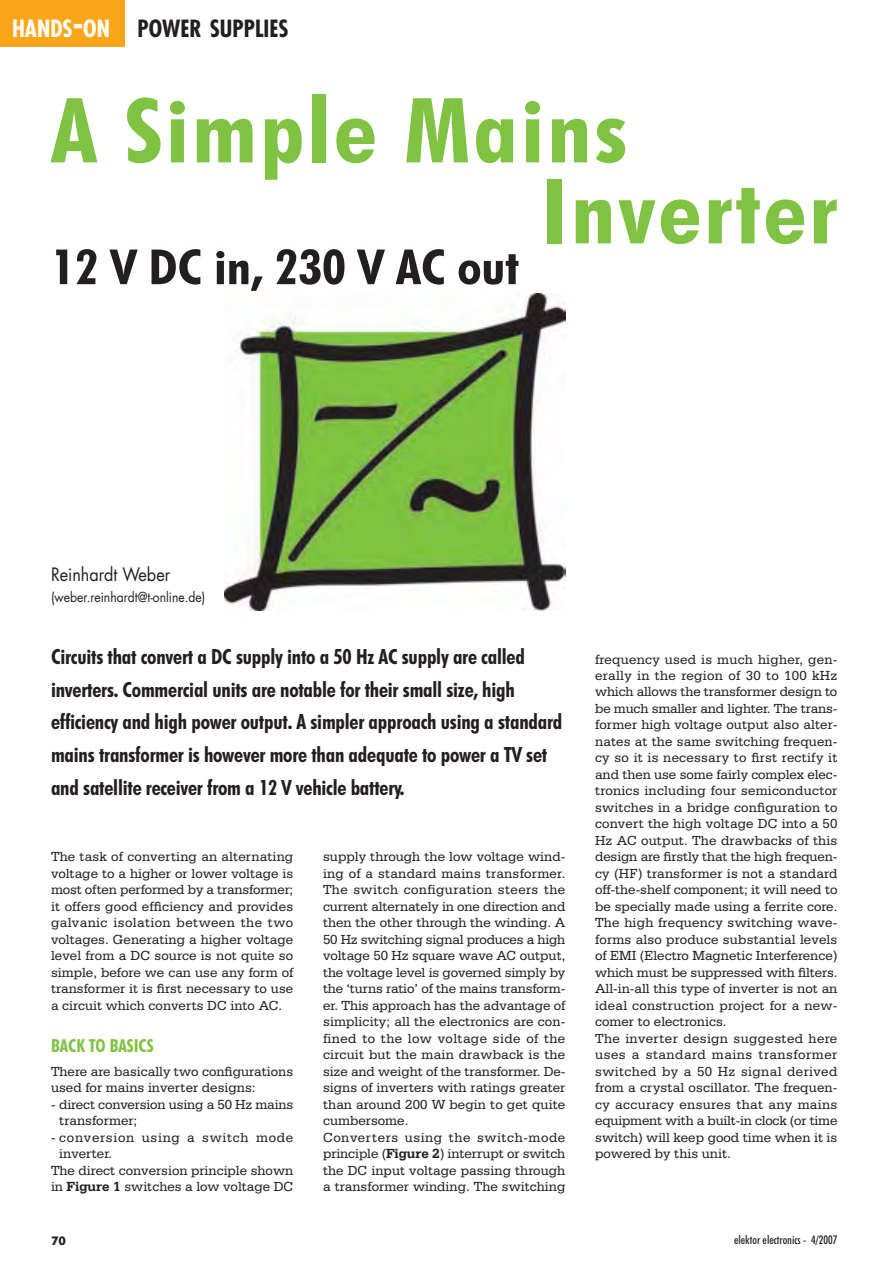
<style>
.page{position:relative;width:893px;height:1263px;background:#fff}
.page>*{position:absolute;margin:0;border:0;box-sizing:border-box;transform-origin:0 0}
.t1{font:700 condensed 90px/81px "Futura BT";letter-spacing:.03em;color:#80c342;scale:1.1 1}
.t2{font:700 condensed 48.6px "Futura BT";color:#231f20;scale:1.11 1}
.t3{font:700 condensed 23.1px "Futura";color:#231f20}
.t4{font:700 condensed 21px/33px "Futura BT";letter-spacing:-.01em;color:#231f20}
.t5{font:18px "Futura";color:#231f20;scale:.9 1}
.t6{font:700 condensed 18px "Futura BT";color:#80c342}
.t7{font:13.95px/16.5px "Serifa BT";color:#231f20}
.t8{font:13.95px "Serifa BT";letter-spacing:.05em;color:#231f20}
.t9{font:13.5px "Futura";color:#231f20;scale:.9 1}
.t10{font:500 condensed 12px "Futura BT";color:#231f20}
.t11{font:700 12px "Futura BT";color:#231f20}
.s1{color:#fff}
.s2{font-size:33px;color:#fff}
.s3{font-weight:700}
</style>
<div class="page">
<img style="left:225px;top:293px;width:340px;height:317px">
<div style="left:0;top:0;width:125px;height:47px;background:#faa61a"></div>
<h3 class="t3" style="left:12px;top:18px;width:278px"><span class="s1">HANDS</span><span class="s2">-</span><span class="s1">ON</span> POWER SUPPLIES</h3>
<h1 class="t1" style="left:541px;top:97px;width:271px;text-indent:-490px">A Simple Mains<br>Inverter</h1>
<h2 class="t2" style="left:51px;top:246px;width:423px">12 V DC in, 230 V AC out</h2>
<p class="t5" style="left:51px;top:566px;width:134px">Reinhardt Weber</p>
<p class="t9" style="left:51px;top:591px;width:173px">(weber.reinhardt@t-online.de)</p>
<p class="t4" style="left:51px;top:641px;width:513px">Circuits that convert a DC supply into a 50 Hz AC supply are called inverters. Commercial units are notable for their small size, high efficiency and high power output. A simpler approach using a standard mains transformer is however more than adequate to power a TV set and satellite receiver from a 12 V vehicle battery.</p>
<p class="t7" style="left:51px;top:850px;width:244px;text-align:justify">The task of converting an alternating voltage to a higher or lower voltage is most often performed by a transformer; it offers good efficiency and provides galvanic isolation between the two voltages. Generating a higher voltage level from a DC source is not quite so simple, before we can use any form of transformer it is first necessary to use a circuit which converts DC into AC.</p>
<p class="t6" style="left:51px;top:1038px;width:104px">BACK TO BASICS</p>
<p class="t7" style="left:51px;top:1064px;width:244px">There are basically two configurations used for mains inverter designs:</p>
<p class="t7" style="left:59px;top:1097px;width:235px;text-indent:-8px">- direct conversion using a 50 Hz mains transformer;</p>
<p class="t8" style="left:51px;top:1133px;width:244px">- conversion using a switch mode</p>
<p class="t7" style="left:59px;top:1147px;width:54px">inverter.</p>
<p class="t7" style="left:51px;top:1163px;width:244px">The direct conversion principle shown</p>
<p class="t7" style="left:51px;top:1180px;width:244px">in <span class="s3">Figure 1</span> switches a low voltage DC</p>
<p class="t7" style="left:323px;top:850px;width:244px">supply through the low voltage wind&shy;ing of a standard mains transformer.<br>The switch configuration steers the current alternately in one direction and then the other through the winding. A 50 Hz switching signal produces a high voltage 50 Hz square wave AC output, the voltage level is governed simply by the ‘turns ratio’ of the mains transform&shy;er. This approach has the advantage of simplicity; all the electronics are con&shy;fined to the low voltage side of the circuit but the main drawback is the size and weight of the transformer. De&shy;signs of inverters with ratings greater than around 200 W begin to get quite cumbersome.<br>Converters using the switch-mode principle (<span class="s3">Figure 2</span>) interrupt or switch the DC input voltage passing through a transformer winding. The switching</p>
<p class="t7" style="left:595px;top:652px;width:244px">frequency used is much higher, gen&shy;erally in the region of 30 to 100 kHz which allows the transformer design to be much smaller and lighter. The trans&shy;former high voltage output also alter&shy;nates at the same switching frequen&shy;cy so it is necessary to first rectify it and then use some fairly complex elec&shy;tronics including four semiconductor switches in a bridge configuration to convert the high voltage DC into a 50<br>Hz AC output. The drawbacks of this design are firstly that the high frequen&shy;cy (HF) transformer is not a standard off-the-shelf component; it will need to be specially made using a ferrite core.<br>The high frequency switching wave&shy;forms also produce substantial levels of EMI (Electro Magnetic Interference) which must be suppressed with filters.<br>All-in-all this type of inverter is not an ideal construction project for a new&shy;comer to electronics.<br>The inverter design suggested here uses a standard mains transformer switched by a 50 Hz signal derived from a crystal oscillator. The frequen&shy;cy accuracy ensures that any mains equipment with a built-in clock (or time switch) will keep good time when it is powered by this unit.</p>
<p class="t11" style="left:51px;top:1235px;width:16px">70</p>
<p class="t10" style="left:734px;top:1233px;width:105px">elektor electronics - 4/2007</p>
</div>
